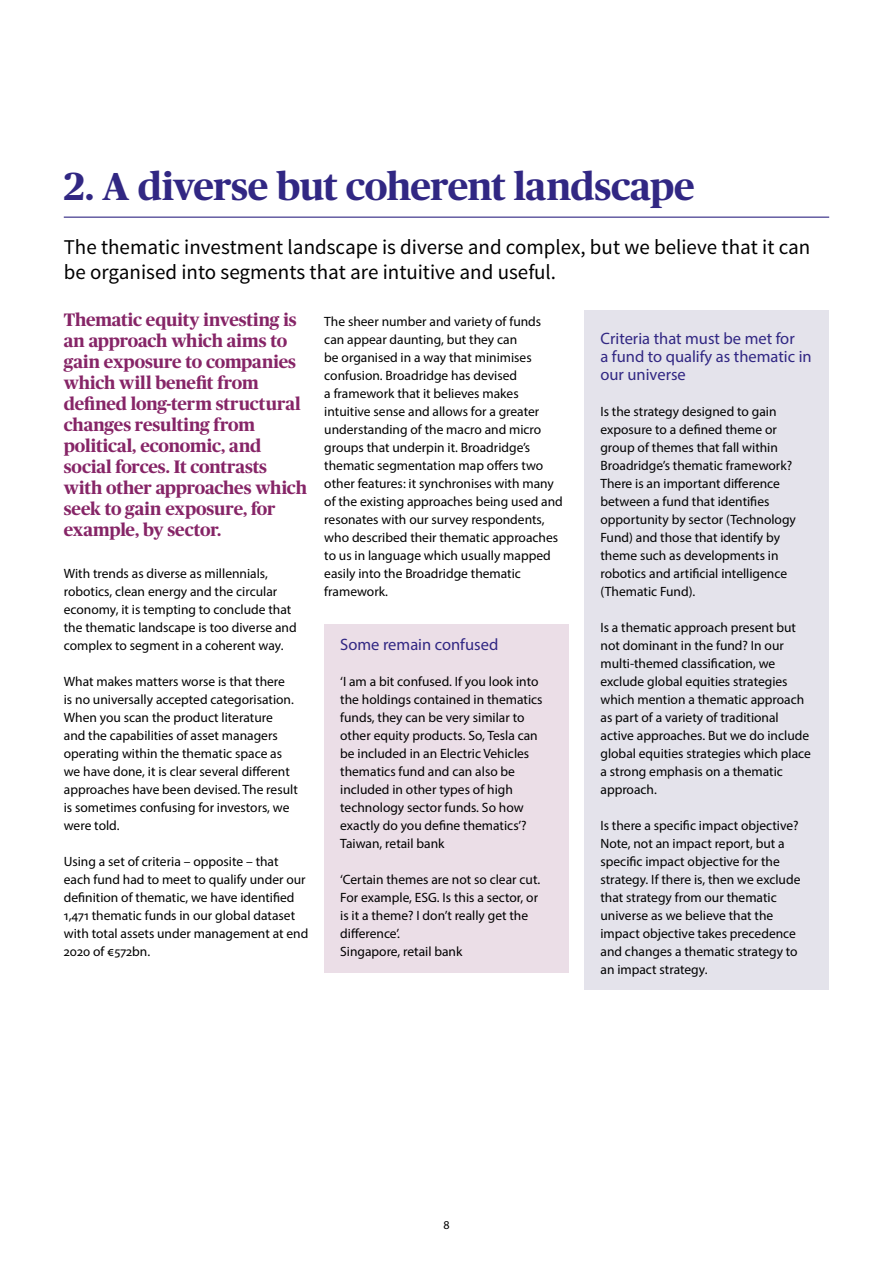
<style>
.page{position:relative;width:893px;height:1263px;background:#fff}
.page>*{position:absolute;margin:0;border:0;box-sizing:border-box;transform-origin:0 0}
.t1{font:700 39px "Publico Headline";letter-spacing:-.015em;color:#312783}
.t2{font:21px/25.5px "Source Sans Pro";color:#000}
.t3{font:700 18px/21px "Publico Headline";letter-spacing:-.01em;color:#862567}
.t4{font:16.5px/18px "Myriad Pro";color:#312783}
.t5{font:13.5px/18px "Myriad Pro";color:#000}
.t6{font:12px "Myriad Pro";color:#000}
</style>
<div class="page">
<hr style="left:64px;top:217px;width:765px;height:1px;background:#312783">
<div style="left:324px;top:624px;width:245px;height:46px;background:#ebdee7"></div>
<div style="left:324px;top:660px;width:245px;height:188px;background:#ebdee7"></div>
<div style="left:324px;top:822px;width:245px;height:43px;background:#ebdee7"></div>
<div style="left:324px;top:858px;width:245px;height:98px;background:#ebdee7"></div>
<div style="left:324px;top:930px;width:245px;height:43px;background:#ebdee7"></div>
<div style="left:585px;top:310px;width:244px;height:680px;background:#e4e3eb"></div>
<h1 class="t1" style="left:64px;top:158px;width:632px">2. A diverse but coherent landscape</h1>
<h2 class="t2" style="left:64px;top:234px;width:748px">The thematic investment landscape is diverse and complex, but we believe that it can be organised into segments that are intuitive and useful.</h2>
<p class="t3" style="left:64px;top:308px;width:245px">Thematic equity investing is an approach which aims to gain exposure to companies which will benefit from defined long-term structural changes resulting from political, economic, and social forces. It contrasts with other approaches which seek to gain exposure, for example, by sector.</p>
<p class="t5" style="left:64px;top:564px;width:234px">With trends as diverse as millennials, robotics, clean energy and the circular economy, it is tempting to conclude that the thematic landscape is too diverse and complex to segment in a coherent way.</p>
<p class="t5" style="left:64px;top:672px;width:235px">What makes matters worse is that there<br>is no universally accepted categorisation.<br>When you scan the product literature<br>and the capabilities of asset managers operating within the thematic space as we have done, it is clear several different approaches have been devised. The result is sometimes confusing for investors, we were told.</p>
<p class="t5" style="left:64px;top:852px;width:246px">Using a set of criteria – opposite – that each fund had to meet to qualify under our definition of thematic, we have identified 1,471 thematic funds in our global dataset with total assets under management at end 2020 of €572bn.</p>
<p class="t5" style="left:324px;top:312px;width:240px">The sheer number and variety of funds can appear daunting, but they can<br>be organised in a way that minimises confusion. Broadridge has devised<br>a framework that it believes makes intuitive sense and allows for a greater understanding of the macro and micro groups that underpin it. Broadridge’s thematic segmentation map offers two other features: it synchronises with many of the existing approaches being used and resonates with our survey respondents, who described their thematic approaches to us in language which usually mapped easily into the Broadridge thematic framework.</p>
<p class="t4" style="left:340px;top:635px;width:160px">Some remain confused</p>
<p class="t5" style="left:340px;top:672px;width:204px">‘I am a bit confused. If you look into the holdings contained in thematics funds, they can be very similar to other equity products. So, Tesla can be included in an Electric Vehicles thematics fund and can also be included in other types of high technology sector funds. So how exactly do you define thematics’?<br>Taiwan, retail bank</p>
<p class="t5" style="left:340px;top:870px;width:201px">‘Certain themes are not so clear cut.<br>For example, ESG. Is this a sector, or is it a theme? I don’t really get the difference’.<br>Singapore, retail bank</p>
<p class="t4" style="left:600px;top:329px;width:213px">Criteria that must be met for<br>a fund to qualify as thematic in our universe</p>
<p class="t5" style="left:600px;top:402px;width:197px">Is the strategy designed to gain exposure to a defined theme or group of themes that fall within<br>Broadridge’s thematic framework?<br>There is an important difference between a fund that identifies opportunity by sector (Technology<br>Fund) and those that identify by theme such as developments in robotics and artificial intelligence (Thematic Fund).</p>
<p class="t5" style="left:600px;top:618px;width:212px">Is a thematic approach present but not dominant in the fund? In our multi-themed classification, we exclude global equities strategies which mention a thematic approach as part of a variety of traditional active approaches. But we do include global equities strategies which place a strong emphasis on a thematic approach.</p>
<p class="t5" style="left:600px;top:816px;width:201px">Is there a specific impact objective?<br>Note, not an impact report, but a specific impact objective for the strategy. If there is, then we exclude that strategy from our thematic universe as we believe that the impact objective takes precedence and changes a thematic strategy to an impact strategy.</p>
<p class="t6" style="left:443px;top:1218px;width:8px">8</p>
</div>
